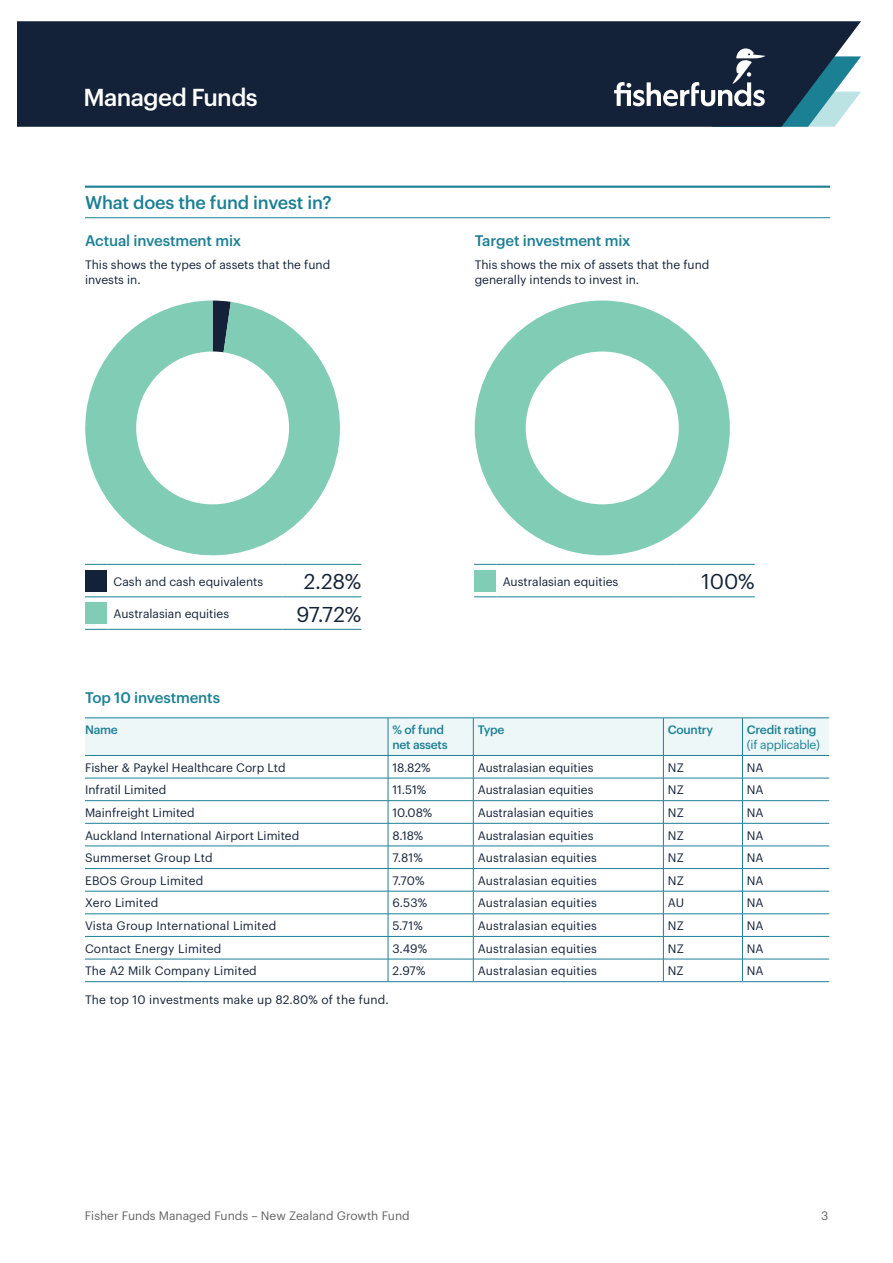
<style>
.page{position:relative;width:893px;height:1263px;background:#fff}
.page>*{position:absolute;margin:0;border:0;box-sizing:border-box;transform-origin:0 0}
.t1{font:500 24px "Graphik";letter-spacing:-.025em;color:#fff}
.Target_mix_percentages{font:21px "Graphik";color:#132238}
.Subheader_12pt_-_lined{font:500 18px "Graphik";letter-spacing:-.01em;color:#1c8095}
.Subheader_10pt{font:500 15px "Graphik";letter-spacing:-.01em;color:#1c8095}
.Body_8pt{font:12px/15px "Graphik";color:#132238}
.t2{font:12px "Graphik";color:#636366}
.Body_8pt-2{font:500 12px/15px "Graphik";letter-spacing:-.02em;color:#1c8095}
.Body_8pt-3{font:12px/15px "Graphik";letter-spacing:-.02em;color:#1c8095}
.s1{font-weight:500}
</style>
<div class="page">
<div style="left:17px;top:21px;width:844px;height:106px;background:#132238"></div>
<svg style="left:614px;top:48px;width:247px;height:79px;background:#405667"></svg>
<svg style="left:85px;top:301px;width:264px;height:263px"></svg>
<svg style="left:475px;top:301px;width:255px;height:254px;fill:#88cfba"></svg>
<hr style="left:85px;top:186px;width:745px;height:2px;background:#1c8095">
<hr style="left:85px;top:217px;width:745px;height:1px;background:#1c8095">
<svg style="left:85px;top:597px;width:23px;height:1px"></svg>
<hr style="left:108px;top:597px;width:174px;height:1px;background:#1c8095">
<svg style="left:85px;top:629px;width:23px;height:1px"></svg>
<hr style="left:108px;top:629px;width:174px;height:1px;background:#1c8095">
<hr style="left:108px;top:564px;width:174px;height:1px;background:#1c8095">
<hr style="left:282px;top:564px;width:79px;height:1px;background:#1c8095">
<hr style="left:282px;top:597px;width:79px;height:1px;background:#1c8095">
<hr style="left:282px;top:629px;width:79px;height:1px;background:#1c8095">
<svg style="left:85px;top:564px;width:23px;height:1px"></svg>
<div style="left:85px;top:571px;width:21px;height:21px;background:#132238"></div>
<div style="left:85px;top:603px;width:21px;height:21px;background:#80ccb5"></div>
<svg style="left:474px;top:564px;width:23px;height:1px"></svg>
<hr style="left:497px;top:564px;width:180px;height:1px;background:#1c8095">
<svg style="left:474px;top:597px;width:23px;height:1px"></svg>
<hr style="left:497px;top:597px;width:180px;height:1px;background:#1c8095">
<hr style="left:677px;top:564px;width:78px;height:1px;background:#1c8095">
<hr style="left:677px;top:597px;width:78px;height:1px;background:#1c8095">
<div style="left:474px;top:571px;width:21px;height:21px;background:#80ccb5"></div>
<hr style="left:85px;top:717px;width:303px;height:1px;background:#1c8095">
<hr style="left:742px;top:717px;width:87px;height:1px;background:#1c8095">
<hr style="left:388px;top:717px;width:85px;height:1px;background:#1c8095">
<hr style="left:473px;top:717px;width:190px;height:1px;background:#1c8095">
<hr style="left:663px;top:717px;width:79px;height:1px;background:#1c8095">
<svg style="left:85px;top:718px;width:744px;height:263px"></svg>
<hr style="left:85px;top:981px;width:303px;height:1px;background:#1c8095">
<hr style="left:388px;top:981px;width:85px;height:1px;background:#1c8095">
<hr style="left:473px;top:981px;width:190px;height:1px;background:#1c8095">
<hr style="left:663px;top:981px;width:79px;height:1px;background:#1c8095">
<hr style="left:742px;top:981px;width:87px;height:1px;background:#1c8095">
<h1 class="t1" style="left:83px;top:79px;width:176px">Managed Funds</h1>
<p class="Subheader_12pt_-_lined" style="left:85px;top:189px;width:248px">What does the fund invest in?</p>
<p class="Subheader_10pt" style="left:85px;top:229px;width:158px">Actual investment mix</p>
<p class="Body_8pt" style="left:85px;top:256px;width:247px">This shows the types of assets that the fund invests in.</p>
<p class="Subheader_10pt" style="left:475px;top:229px;width:157px">Target investment mix</p>
<p class="Body_8pt" style="left:475px;top:256px;width:236px">This shows the mix of assets that the fund generally intends to invest in.</p>
<p class="Body_8pt" style="left:114px;top:573px;width:151px">Cash and cash equivalents</p>
<p class="Target_mix_percentages" style="left:304px;top:566px;width:59px">2.28%</p>
<p class="Body_8pt" style="left:114px;top:605px;width:117px">Australasian equities</p>
<p class="Target_mix_percentages" style="left:297px;top:598px;width:66px">97.72%</p>
<p class="Subheader_10pt" style="left:85px;top:686px;width:137px">Top 10 investments</p>
<p class="Body_8pt" style="left:503px;top:573px;width:117px">Australasian equities</p>
<p class="Target_mix_percentages" style="left:701px;top:566px;width:55px">100%</p>
<p class="Body_8pt-2" style="left:85px;top:721px;width:34px">Name</p>
<p class="Body_8pt-2" style="left:392px;top:721px;width:57px">% of fund net assets</p>
<p class="Body_8pt-2" style="left:478px;top:721px;width:28px">Type</p>
<p class="Body_8pt-2" style="left:668px;top:721px;width:47px">Country</p>
<p class="Body_8pt-3" style="left:747px;top:721px;width:75px"><span class="s1">Credit rating </span>(if applicable)</p>
<p class="Body_8pt" style="left:85px;top:759px;width:202px">Fisher &amp; Paykel Healthcare Corp Ltd</p>
<p class="Body_8pt" style="left:392px;top:759px;width:40px">18.82%</p>
<p class="Body_8pt" style="left:478px;top:759px;width:117px">Australasian equities</p>
<p class="Body_8pt" style="left:668px;top:759px;width:18px">NZ</p>
<p class="Body_8pt" style="left:747px;top:759px;width:18px">NA</p>
<p class="Body_8pt" style="left:85px;top:781px;width:83px">Infratil Limited</p>
<p class="Body_8pt" style="left:392px;top:781px;width:35px">11.51%</p>
<p class="Body_8pt" style="left:478px;top:781px;width:117px">Australasian equities</p>
<p class="Body_8pt" style="left:668px;top:781px;width:18px">NZ</p>
<p class="Body_8pt" style="left:747px;top:781px;width:18px">NA</p>
<p class="Body_8pt" style="left:85px;top:804px;width:111px">Mainfreight Limited</p>
<p class="Body_8pt" style="left:392px;top:804px;width:41px">10.08%</p>
<p class="Body_8pt" style="left:478px;top:804px;width:117px">Australasian equities</p>
<p class="Body_8pt" style="left:668px;top:804px;width:18px">NZ</p>
<p class="Body_8pt" style="left:747px;top:804px;width:18px">NA</p>
<p class="Body_8pt" style="left:85px;top:827px;width:216px">Auckland International Airport Limited</p>
<p class="Body_8pt" style="left:392px;top:827px;width:32px">8.18%</p>
<p class="Body_8pt" style="left:478px;top:827px;width:117px">Australasian equities</p>
<p class="Body_8pt" style="left:668px;top:827px;width:18px">NZ</p>
<p class="Body_8pt" style="left:747px;top:827px;width:18px">NA</p>
<p class="Body_8pt" style="left:85px;top:849px;width:129px">Summerset Group Ltd</p>
<p class="Body_8pt" style="left:392px;top:849px;width:32px">7.81%</p>
<p class="Body_8pt" style="left:478px;top:849px;width:121px">Australasian equities</p>
<p class="Body_8pt" style="left:668px;top:849px;width:18px">NZ</p>
<p class="Body_8pt" style="left:747px;top:849px;width:18px">NA</p>
<p class="Body_8pt" style="left:85px;top:872px;width:120px">EBOS Group Limited</p>
<p class="Body_8pt" style="left:392px;top:872px;width:34px">7.70%</p>
<p class="Body_8pt" style="left:478px;top:872px;width:121px">Australasian equities</p>
<p class="Body_8pt" style="left:668px;top:872px;width:18px">NZ</p>
<p class="Body_8pt" style="left:747px;top:872px;width:18px">NA</p>
<p class="Body_8pt" style="left:85px;top:894px;width:75px">Xero Limited</p>
<p class="Body_8pt" style="left:392px;top:894px;width:36px">6.53%</p>
<p class="Body_8pt" style="left:478px;top:894px;width:121px">Australasian equities</p>
<p class="Body_8pt" style="left:668px;top:894px;width:18px">AU</p>
<p class="Body_8pt" style="left:747px;top:894px;width:18px">NA</p>
<p class="Body_8pt" style="left:85px;top:917px;width:193px">Vista Group International Limited</p>
<p class="Body_8pt" style="left:392px;top:917px;width:32px">5.71%</p>
<p class="Body_8pt" style="left:478px;top:917px;width:121px">Australasian equities</p>
<p class="Body_8pt" style="left:668px;top:917px;width:18px">NZ</p>
<p class="Body_8pt" style="left:747px;top:917px;width:18px">NA</p>
<p class="Body_8pt" style="left:85px;top:940px;width:138px">Contact Energy Limited</p>
<p class="Body_8pt" style="left:392px;top:940px;width:36px">3.49%</p>
<p class="Body_8pt" style="left:478px;top:940px;width:121px">Australasian equities</p>
<p class="Body_8pt" style="left:668px;top:940px;width:18px">NZ</p>
<p class="Body_8pt" style="left:747px;top:940px;width:18px">NA</p>
<p class="Body_8pt" style="left:85px;top:962px;width:173px">The A2 Milk Company Limited</p>
<p class="Body_8pt" style="left:392px;top:962px;width:34px">2.97%</p>
<p class="Body_8pt" style="left:478px;top:962px;width:121px">Australasian equities</p>
<p class="Body_8pt" style="left:668px;top:962px;width:17px">NZ</p>
<p class="Body_8pt" style="left:747px;top:962px;width:18px">NA</p>
<p class="Body_8pt" style="left:85px;top:991px;width:305px">The top 10 investments make up 82.80% of the fund.</p>
<p class="t2" style="left:85px;top:1207px;width:326px">Fisher Funds Managed Funds – New Zealand Growth Fund</p>
<p class="t2" style="left:821px;top:1207px;width:9px">3</p>
</div>
